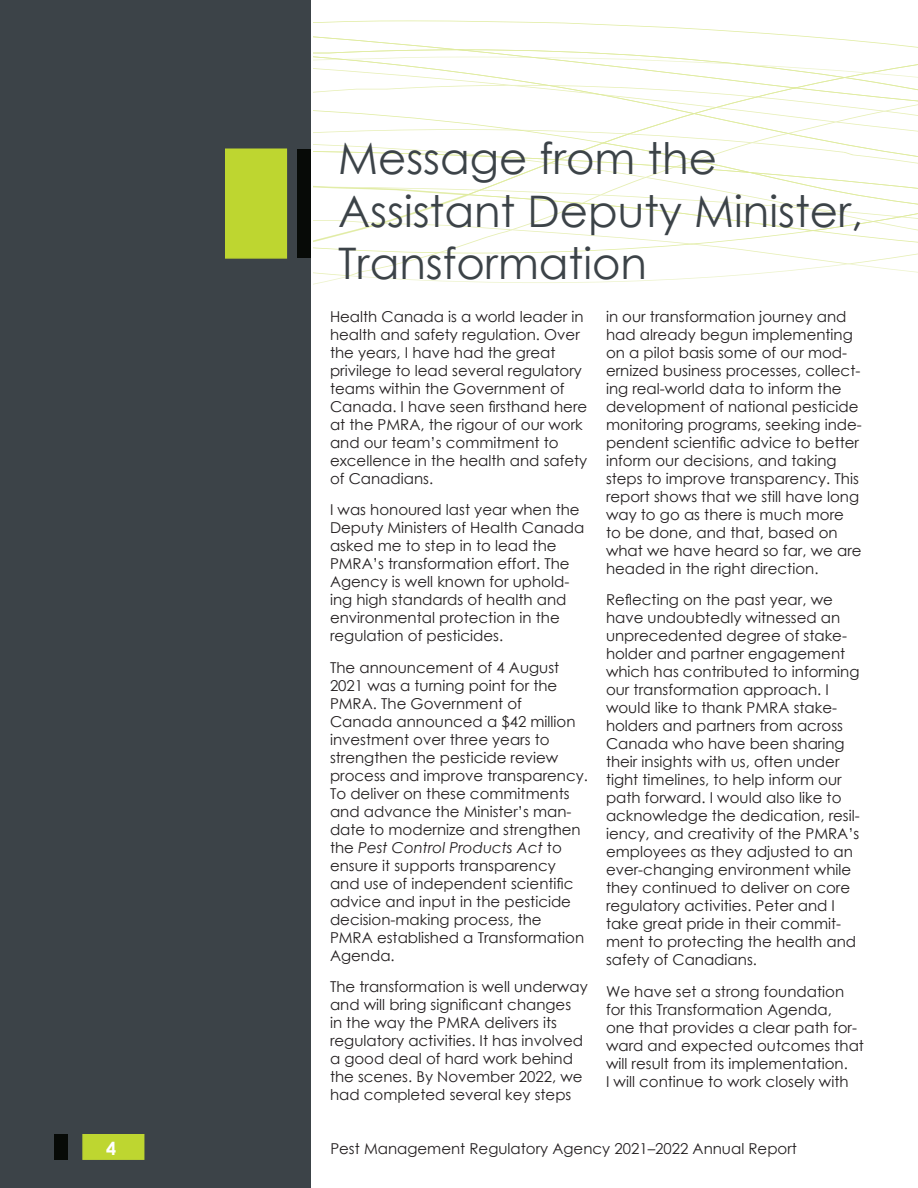
<style>
.page{position:relative;width:918px;height:1188px;background:#fff}
.page>*{position:absolute;margin:0;border:0;box-sizing:border-box;transform-origin:0 0}
.NEW_HEAD{font:43.5px/52.2px "Century Gothic";color:#3c4348}
.t1{font:700 18px "Century Gothic";color:#fff}
.t2{font:15px/18px "Century Gothic";color:#231f20}
.s1{font-style:italic}
</style>
<div class="page">
<svg style="left:313px;top:21px;width:605px;height:264px"></svg>
<div style="left:0;top:0;width:310px;height:1188px;background:#3c4348"></div>
<div style="left:225px;top:148px;width:62px;height:111px;background:#bed630;border:2px solid #bed631"></div>
<div style="left:297px;top:149px;width:14px;height:109px;background:#070a07"></div>
<div style="left:82px;top:1134px;width:62px;height:26px;background:#bed630"></div>
<div style="left:54px;top:1134px;width:14px;height:26px;background:#070a07"></div>
<p class="NEW_HEAD" style="left:338px;top:132px;width:527px">Message from the<br>Assistant Deputy Minister,<br>Transformation</p>
<p class="t2" style="left:330px;top:307px;width:259px">Health Canada is a world leader in health and safety regulation. Over the years, I have had the great privilege to lead several regulatory teams within the Government of<br>Canada. I have seen firsthand here at the PMRA, the rigour of our work and our team’s commitment to excellence in the health and safety of Canadians.</p>
<p class="t2" style="left:330px;top:501px;width:256px">I was honoured last year when the<br>Deputy Ministers of Health Canada asked me to step in to lead the<br>PMRA’s transformation effort. The<br>Agency is well known for uphold&shy;ing high standards of health and environmental protection in the regulation of pesticides.</p>
<p class="t2" style="left:330px;top:658px;width:260px">The announcement of 4 August<br>2021 was a turning point for the<br>PMRA. The Government of<br>Canada announced a $42 million investment over three years to strengthen the pesticide review process and improve transparency.<br>To deliver on these commitments and advance the Minister’s man&shy;date to modernize and strengthen the <span class="s1">Pest Control Products Act</span> to ensure it supports transparency and use of independent scientific advice and input in the pesticide decision-making process, the<br>PMRA established a Transformation<br>Agenda.</p>
<p class="t2" style="left:330px;top:978px;width:259px">The transformation is well underway and will bring significant changes<br>in the way the PMRA delivers its regulatory activities. It has involved a good deal of hard work behind the scenes. By November 2022, we had completed several key steps</p>
<p class="t2" style="left:606px;top:307px;width:257px">in our transformation journey and had already begun implementing on a pilot basis some of our mod&shy;ernized business processes, collect&shy;ing real-world data to inform the development of national pesticide monitoring programs, seeking inde&shy;pendent scientific advice to better inform our decisions, and taking steps to improve transparency. This report shows that we still have long way to go as there is much more to be done, and that, based on what we have heard so far, we are headed in the right direction.</p>
<p class="t2" style="left:606px;top:591px;width:255px">Reflecting on the past year, we have undoubtedly witnessed an unprecedented degree of stake&shy;holder and partner engagement which has contributed to informing our transformation approach. I would like to thank PMRA stake&shy;holders and partners from across<br>Canada who have been sharing their insights with us, often under tight timelines, to help inform our path forward. I would also like to acknowledge the dedication, resil&shy;iency, and creativity of the PMRA’s employees as they adjusted to an ever-changing environment while they continued to deliver on core regulatory activities. Peter and I take great pride in their commit&shy;ment to protecting the health and safety of Canadians.</p>
<p class="t2" style="left:606px;top:982px;width:259px">We have set a strong foundation for this Transformation Agenda, one that provides a clear path for&shy;ward and expected outcomes that will result from its implementation.<br>I will continue to work closely with</p>
<p class="t1" style="left:106px;top:1135px;width:12px">4</p>
<p class="t2" style="left:330px;top:1139px;width:468px">Pest Management Regulatory Agency 2021–2022 Annual Report</p>
</div>
